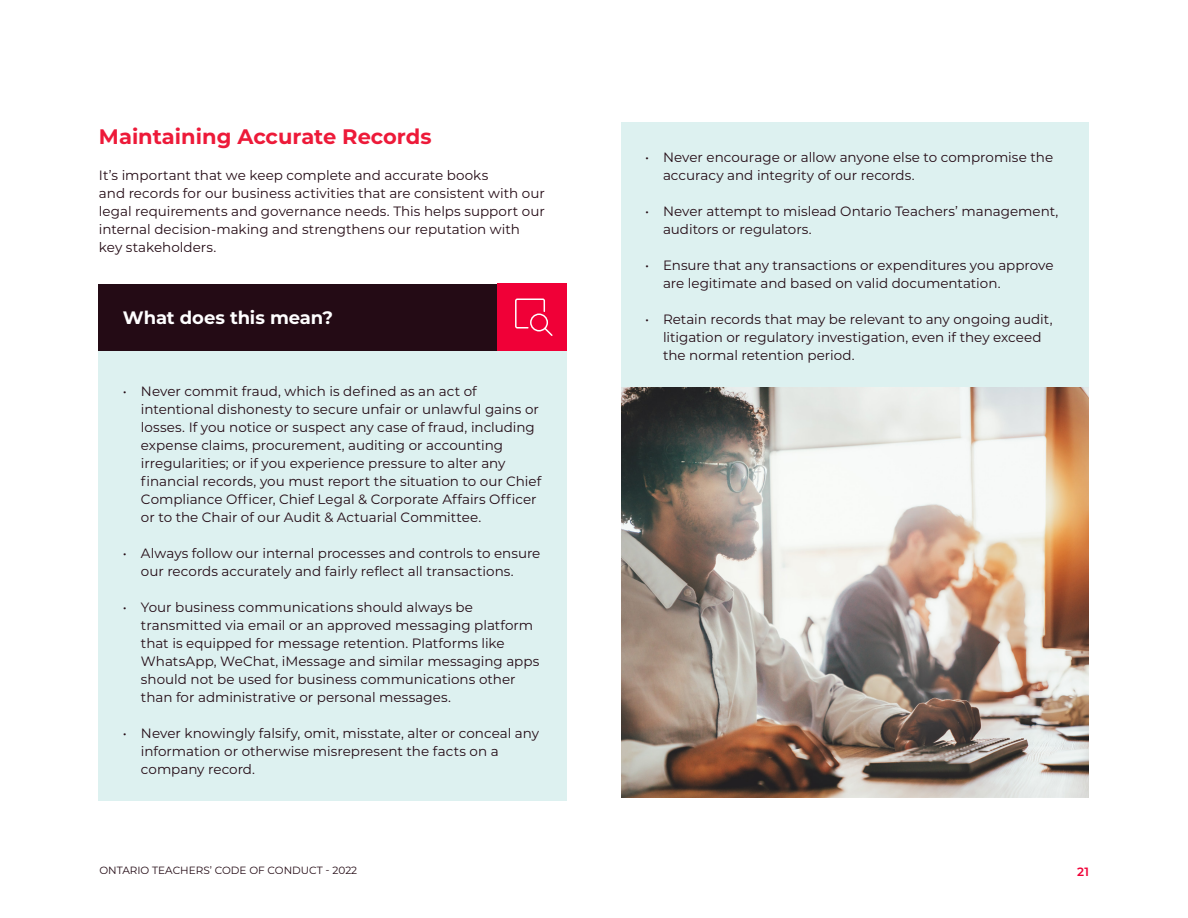
<style>
.page{position:relative;width:1188px;height:918px;background:#fff}
.page>*{position:absolute;margin:0;border:0;box-sizing:border-box;transform-origin:0 0}
.t1{font:700 21px "Montserrat";color:#ed1a39}
.Tint_Callout_Headlin{font:700 18px "Montserrat";letter-spacing:-.01em;color:#fff}
.Body{font:13.5px/18px "Montserrat";color:#240b15}
.t2{font:600 12px "Montserrat";color:#f00037}
.t3{font:10.5px "Montserrat";color:#240b15}
</style>
<div class="page">
<img style="left:621px;top:387px;width:468px;height:411px">
<div style="left:99px;top:284px;width:468px;height:67px;background:#240b15"></div>
<div style="left:99px;top:351px;width:468px;height:198px;background:#ddf1f0"></div>
<div style="left:99px;top:513px;width:468px;height:90px;background:#ddf1f0"></div>
<div style="left:99px;top:567px;width:468px;height:162px;background:#ddf1f0"></div>
<div style="left:99px;top:693px;width:468px;height:108px;background:#ddf1f0"></div>
<div style="left:498px;top:284px;width:69px;height:67px;background:#f00037"></div>
<svg style="left:515px;top:299px;width:38px;height:37px"></svg>
<div style="left:621px;top:117px;width:468px;height:90px;background:#ddf1f0"></div>
<div style="left:621px;top:171px;width:468px;height:90px;background:#ddf1f0"></div>
<div style="left:621px;top:225px;width:468px;height:90px;background:#ddf1f0"></div>
<div style="left:621px;top:279px;width:468px;height:108px;background:#ddf1f0"></div>
<div style="left:593px;top:103px;width:540px;height:19px;background:#fff"></div>
<h2 class="t1" style="left:99px;top:121px;width:334px">Maintaining Accurate Records</h2>
<p class="Body" style="left:99px;top:166px;width:447px">It’s important that we keep complete and accurate books<br>and records for our business activities that are consistent with our legal requirements and governance needs. This helps support our internal decision-making and strengthens our reputation with key stakeholders.</p>
<p class="Tint_Callout_Headlin" style="left:123px;top:305px;width:211px">What does this mean?</p>
<p class="Body" style="left:141px;top:382px;width:402px;text-indent:-18px">• Never commit fraud, which is defined as an act of intentional dishonesty to secure unfair or unlawful gains or losses. If you notice or suspect any case of fraud, including expense claims, procurement, auditing or accounting irregularities; or if you experience pressure to alter any financial records, you must report the situation to our Chief Compliance Officer, Chief Legal &amp; Corporate Affairs Officer or to the Chair of our Audit &amp; Actuarial Committee.</p>
<p class="Body" style="left:141px;top:544px;width:401px;text-indent:-18px">• Always follow our internal processes and controls to ensure our records accurately and fairly reflect all transactions.</p>
<p class="Body" style="left:141px;top:598px;width:400px;text-indent:-18px">• Your business communications should always be transmitted via email or an approved messaging platform that is equipped for message retention. Platforms like WhatsApp, WeChat, iMessage and similar messaging apps should not be used for business communications other than for administrative or personal messages.</p>
<p class="Body" style="left:141px;top:724px;width:399px;text-indent:-18px">• Never knowingly falsify, omit, misstate, alter or conceal any information or otherwise misrepresent the facts on a company record.</p>
<p class="Body" style="left:663px;top:148px;width:392px;text-indent:-18px">• Never encourage or allow anyone else to compromise the accuracy and integrity of our records.</p>
<p class="Body" style="left:663px;top:202px;width:397px;text-indent:-18px">• Never attempt to mislead Ontario Teachers’ management, auditors or regulators.</p>
<p class="Body" style="left:663px;top:256px;width:392px;text-indent:-18px">• Ensure that any transactions or expenditures you approve are legitimate and based on valid documentation.</p>
<p class="Body" style="left:663px;top:310px;width:391px;text-indent:-18px">• Retain records that may be relevant to any ongoing audit, litigation or regulatory investigation, even if they exceed the normal retention period.</p>
<p class="t3" style="left:99px;top:863px;width:259px">ONTARIO TEACHERS’ CODE OF CONDUCT - 2022</p>
<p class="t2" style="left:1077px;top:863px;width:13px">21</p>
</div>
